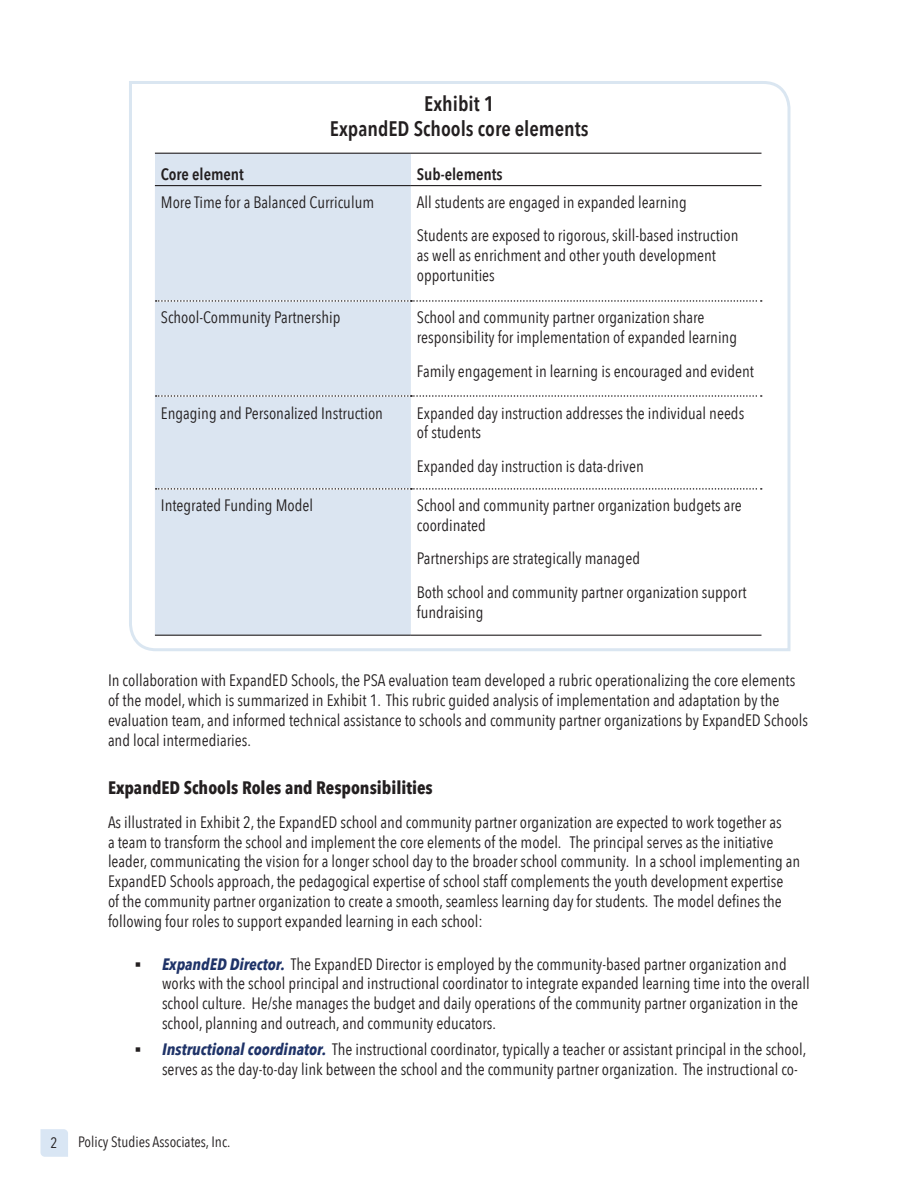
<style>
.page{position:relative;width:918px;height:1188px;background:#fff}
.page>*{position:absolute;margin:0;border:0;box-sizing:border-box;transform-origin:0 0}
.t1{font:600 21px/25.2px "Avenir Next Condensed";color:#231f20;text-align:center}
.t2{font:700 18px "Avenir Next Condensed";color:#231f20}
.t3{font:16.5px/19.8px "Avenir Next Condensed";color:#231f20}
.t4{font:600 16.5px "Avenir Next Condensed";color:#231f20}
.t5{font:15px "Avenir Next Condensed";color:#231f20}
.s1{font-family:"Arial";font-weight:700;font-style:italic}
.s2{font-weight:700;font-style:italic;color:#1f3368}
</style>
<div class="page">
<svg style="left:40px;top:1129px;width:28px;height:28px"></svg>
<svg style="left:129px;top:81px;width:662px;height:570px"></svg>
<p class="t1" style="left:330px;top:91px;width:260px">Exhibit 1<br>ExpandED Schools core elements</p>
<p class="t4" style="left:161px;top:163px;width:85px">Core element</p>
<p class="t4" style="left:417px;top:163px;width:87px">Sub-elements</p>
<p class="t3" style="left:161px;top:193px;width:215px">More Time for a Balanced Curriculum</p>
<p class="t3" style="left:417px;top:186px;width:323px;line-height:33.3px">All students are engaged in expanded learning<br>Students are exposed to rigorous, skill-based instruction</p>
<p class="t3" style="left:417px;top:246px;width:301px">as well as enrichment and other youth development opportunities</p>
<p class="t3" style="left:161px;top:308px;width:181px">School-Community Partnership</p>
<p class="t3" style="left:417px;top:308px;width:322px">School and community partner organization share responsibility for implementation of expanded learning</p>
<p class="t3" style="left:417px;top:361px;width:339px">Family engagement in learning is encouraged and evident</p>
<p class="t3" style="left:161px;top:403px;width:224px">Engaging and Personalized Instruction</p>
<p class="t3" style="left:417px;top:403px;width:329px">Expanded day instruction addresses the individual needs of students</p>
<p class="t3" style="left:417px;top:456px;width:228px">Expanded day instruction is data-driven</p>
<p class="t3" style="left:161px;top:496px;width:154px">Integrated Funding Model</p>
<p class="t3" style="left:417px;top:496px;width:326px">School and community partner organization budgets are coordinated</p>
<p class="t3" style="left:417px;top:543px;width:331px;line-height:33.3px">Partnerships are strategically managed<br>Both school and community partner organization support</p>
<p class="t3" style="left:417px;top:602px;width:68px">fundraising</p>
<p class="t3" style="left:108px;top:671px;width:702px">In collaboration with ExpandED Schools, the PSA evaluation team developed a rubric operationalizing the core elements of the model, which is summarized in Exhibit 1. This rubric guided analysis of implementation and adaptation by the evaluation team, and informed technical assistance to schools and community partner organizations by ExpandED Schools and local intermediaries.</p>
<p class="t2" style="left:108px;top:776px;width:326px">ExpandED Schools Roles and Responsibilities</p>
<p class="t3" style="left:108px;top:813px;width:694px">As illustrated in Exhibit 2, the ExpandED school and community partner organization are expected to work together as<br>a team to transform the school and implement the core elements of the model. The principal serves as the initiative leader, communicating the vision for a longer school day to the broader school community. In a school implementing an ExpandED Schools approach, the pedagogical expertise of school staff complements the youth development expertise<br>of the community partner organization to create a smooth, seamless learning day for students. The model defines the following four roles to support expanded learning in each school:</p>
<p class="t3" style="left:162px;top:954px;width:649px;text-indent:-27px"><span class="s1">▪</span> <span class="s2">ExpandED Director.</span> The ExpandED Director is employed by the community-based partner organization and works with the school principal and instructional coordinator to integrate expanded learning time into the overall school culture. He/she manages the budget and daily operations of the community partner organization in the school, planning and outreach, and community educators.</p>
<p class="t3" style="left:162px;top:1040px;width:646px;text-indent:-27px"><span class="s1">▪</span> <span class="s2">Instructional coordinator.</span> The instructional coordinator, typically a teacher or assistant principal in the school, serves as the day-to-day link between the school and the community partner organization. The instructional co-</p>
<p class="t5" style="left:50px;top:1133px;width:9px">2</p>
<p class="t5" style="left:78px;top:1132px;width:154px">Policy Studies Associates, Inc.</p>
</div>
